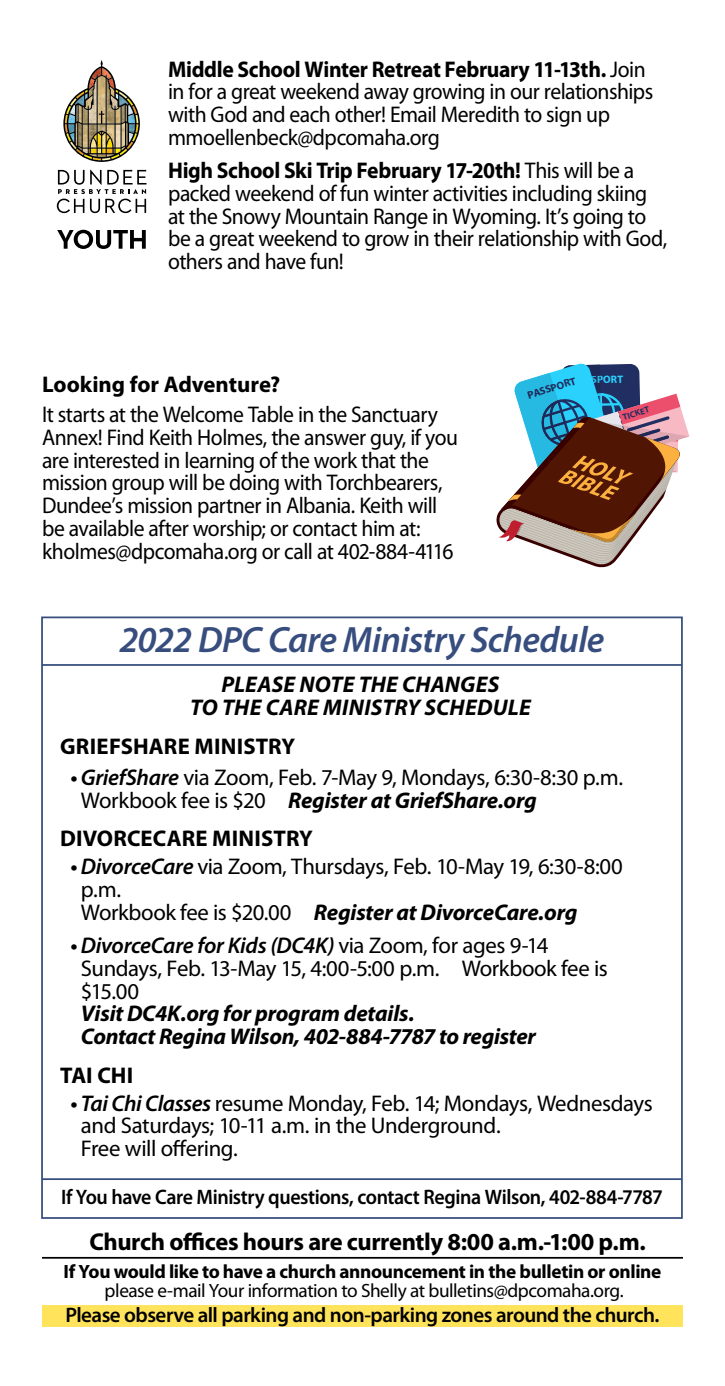
<style>
.page{position:relative;width:725px;height:1386px;background:#fff}
.page>*{position:absolute;margin:0;border:0;box-sizing:border-box;transform-origin:0 0}
.t1{font:italic 600 36.75px "Myriad Pro";letter-spacing:-.015em;color:#364d7e}
.t2{font:700 24.5px "Myriad Pro";letter-spacing:-.015em;color:#000}
.t3{font:22.75px/22.8px "Myriad Pro";letter-spacing:-.025em;color:#000;scale:.95 1}
.t4{font:22.75px/22.8px "Myriad Pro";letter-spacing:-.025em;color:#000}
.t5{font:italic 700 22.75px/22.8px "Myriad Pro";letter-spacing:-.01em;color:#000;text-align:center}
.t6{font:700 22.75px "Myriad Pro";letter-spacing:.005em;color:#000}
.t7{font:600 21px "Myriad Pro";letter-spacing:-.025em;color:#000;scale:.95 1}
.t8{font:600 21px "Myriad Pro";letter-spacing:-.025em;color:#000}
.t9{font:700 19.25px "Myriad Pro";letter-spacing:-.02em;color:#000}
.t10{font:19.25px "Myriad Pro";letter-spacing:-.025em;color:#000}
.t11{font:700 10.67px "Myriad Pro";color:#29d1fc}
.t12{font:700 10.67px "Myriad Pro";color:#212e61}
.t13{font:700 8.75px "Myriad Pro";color:#212e61}
.s1{font-weight:700}
.s2{color:#1f2957}
.s3{font-weight:600;font-style:italic}
.s4{font-weight:700;font-style:italic}
</style>
<div class="page">
<hr style="left:42px;top:1257px;width:640px;height:2px;background:#000">
<div style="left:42px;top:1305px;width:640px;height:22px;background:#ffe35b"></div>
<hr style="left:42px;top:1178px;width:639px;height:2px;background:#364d7e">
<hr style="left:42px;top:664px;width:639px;height:2px;background:#364d7e">
<svg style="left:57px;top:170px;width:89px;height:43px"></svg>
<img style="left:63px;top:60px;width:77px;height:102px">
<svg style="left:57px;top:230px;width:89px;height:19px"></svg>
<svg style="left:496px;top:363px;width:193px;height:205px"></svg>
<p class="t3" style="left:168px;top:58px;width:512px"><span class="s1">Middle School Winter Retreat February 11-13th.</span> Join in for a great weekend away growing in our relationships with God and each other! Email Meredith to sign up mmoellenbeck@dpcomaha.org</p>
<p class="t3" style="left:168px;top:160px;width:526px"><span class="s1">High School Ski Trip February 17-20th!</span> This will be a packed weekend of fun winter activities including skiing at the Snowy Mountain Range in Wyoming. It’s going to be a great weekend to grow in their relationship with God, others and have fun!</p>
<p class="t6" style="left:42px;top:372px;width:240px">Looking for Adventure?</p>
<p class="t3" style="left:42px;top:404px;width:439px">It starts at the Welcome Table in the Sanctuary Annex! Find Keith Holmes, the answer guy, if you are interested in learning of the work that the mission group will be doing with Torchbearers, Dundee’s mission partner in Albania. Keith will be available after worship; or contact him at: kholmes@dpcomaha.org or call at 402-884-4116</p>
<p class="t11" style="left:572px;top:374px;width:52px;rotate:-1deg">PASSPORT</p>
<p class="t12" style="left:526px;top:389px;width:52px;rotate:-17deg">P<span class="s2">A</span>SSPORT</p>
<p class="t13" style="left:621px;top:412px;width:29px;rotate:-17deg">TICKET</p>
<h1 class="t1" style="left:119px;top:620px;width:486px">2022 DPC Care Ministry Schedule</h1>
<p class="t5" style="left:190px;top:674px;width:342px">PLEASE NOTE THE CHANGES<br>TO THE CARE MINISTRY SCHEDULE</p>
<p class="t6" style="left:60px;top:733px;width:236px">GRIEFSHARE MINISTRY</p>
<p class="t4" style="left:81px;top:767px;width:543px;text-indent:-10px"><span class="s3">• GriefShare</span> via Zoom, Feb. 7-May 9, Mondays, 6:30-8:30 p.m.<br>Workbook fee is $20 <span class="s4">Register at GriefShare.org</span></p>
<p class="t6" style="left:60px;top:826px;width:254px">DIVORCECARE MINISTRY</p>
<p class="t4" style="left:81px;top:856px;width:543px;text-indent:-11px"><span class="s3">• DivorceCare</span> via Zoom, Thursdays, Feb. 10-May 19, 6:30-8:00 p.m.<br>Workbook fee is $20.00 <span class="s4">Register at DivorceCare.org</span></p>
<p class="t4" style="left:81px;top:935px;width:528px;text-indent:-11px"><span class="s3">• DivorceCare for Kids (DC4K)</span> via Zoom, for ages 9-14<br>Sundays, Feb. 13-May 15, 4:00-5:00 p.m. Workbook fee is $15.00</p>
<p class="t5" style="left:81px;top:1003px;width:456px;text-align:left">Visit DC4K.org for program details.<br>Contact Regina Wilson, 402-884-7787 to register</p>
<p class="t6" style="left:60px;top:1062px;width:75px">TAI CHI</p>
<p class="t4" style="left:81px;top:1092px;width:573px;text-indent:-11px"><span class="s3">• Tai Chi Classes</span> resume Monday, Feb. 14; Mondays, Wednesdays and Saturdays; 10-11 a.m. in the Underground.<br>Free will offering.</p>
<p class="t7" style="left:61px;top:1185px;width:635px">If You have Care Ministry questions, contact Regina Wilson, 402-884-7787</p>
<p class="t2" style="left:90px;top:1228px;width:557px">Church offices hours are currently 8:00 a.m.-1:00 p.m.</p>
<p class="t9" style="left:64px;top:1261px;width:599px">If You would like to have a church announcement in the bulletin or online</p>
<p class="t10" style="left:105px;top:1280px;width:520px">please e-mail Your information to Shelly at bulletins@dpcomaha.org.</p>
<p class="t8" style="left:65px;top:1303px;width:595px">Please observe all parking and non-parking zones around the church.</p>
</div>
